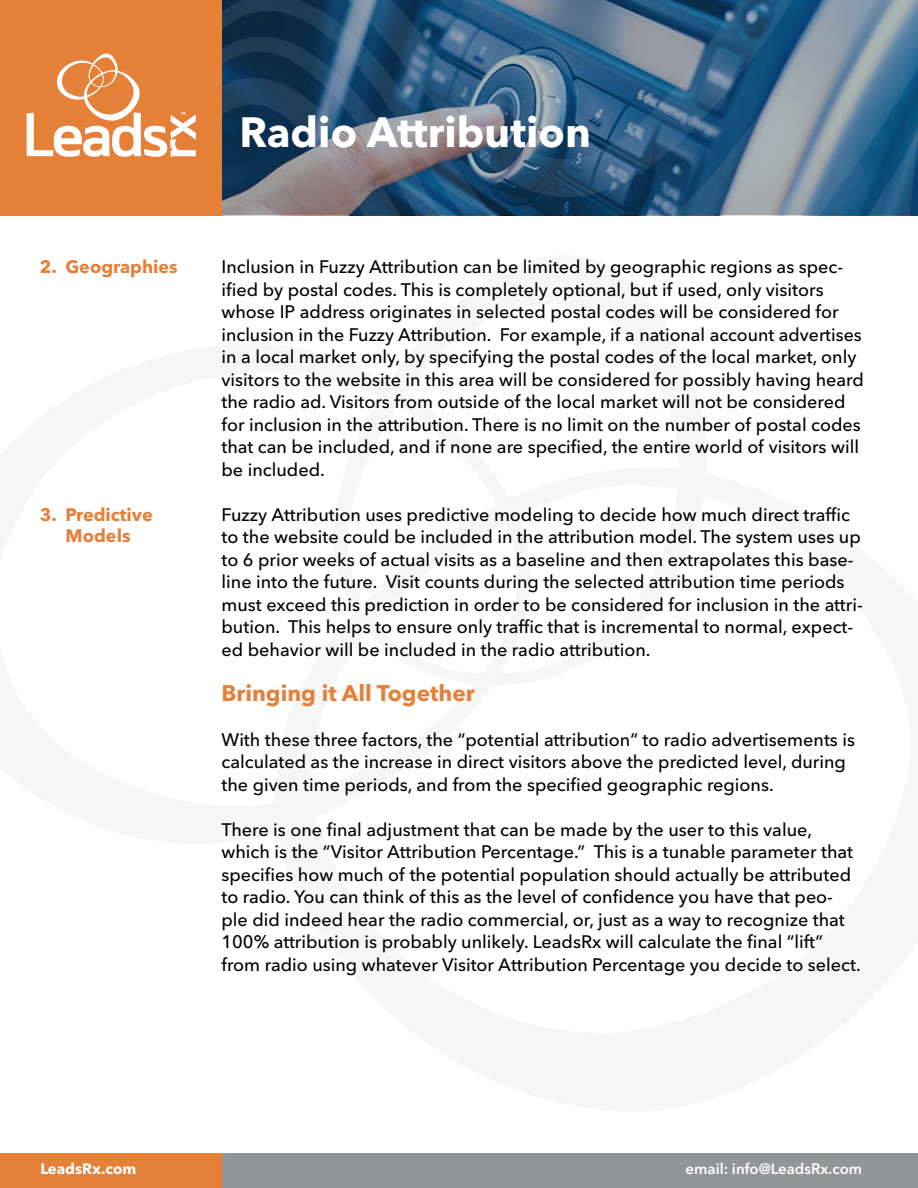
<style>
.page{position:relative;width:918px;height:1188px;background:#fff}
.page>*{position:absolute;margin:0;border:0;box-sizing:border-box;transform-origin:0 0}
.t1{font:700 42px "Avenir Next";color:#fff}
.t2{font:700 22.5px "Avenir Next";color:#e58038}
.t3{font:500 18px/22.5px "Avenir Next";color:#000}
.t4{font:700 18px/21.6px "Avenir Next";color:#e58038;text-align:center}
.t5{font:600 15px "Avenir Next";color:#fff}
.t6{font:700 15px "Avenir Next";color:#fff}
</style>
<div class="page">
<div style="left:0;top:1153px;width:918px;height:35px;background:#939598"></div>
<div style="left:0;top:1153px;width:222px;height:35px;background:#e58038"></div>
<svg style="left:222px;top:1px;width:695px;height:214px;background:#446682"></svg>
<div style="left:0;top:0;width:222px;height:216px;background:#e58038"></div>
<svg style="left:27px;top:54px;width:169px;height:103px"></svg>
<h1 class="t1" style="left:240px;top:96px;width:353px">Radio Attribution</h1>
<p class="t4" style="left:40px;top:256px;width:139px">2. Geographies</p>
<p class="t4" style="left:40px;top:504px;width:114px">3. Predictive<br>Models</p>
<p class="t3" style="left:222px;top:255px;width:644px">Inclusion in Fuzzy Attribution can be limited by geographic regions as spec&shy;ified by postal codes. This is completely optional, but if used, only visitors whose IP address originates in selected postal codes will be considered for inclusion in the Fuzzy Attribution. For example, if a national account advertises in a local market only, by specifying the postal codes of the local market, only visitors to the website in this area will be considered for possibly having heard the radio ad. Visitors from outside of the local market will not be considered for inclusion in the attribution. There is no limit on the number of postal codes that can be included, and if none are specified, the entire world of visitors will be included.</p>
<p class="t3" style="left:222px;top:502px;width:643px">Fuzzy Attribution uses predictive modeling to decide how much direct traffic to the website could be included in the attribution model. The system uses up to 6 prior weeks of actual visits as a baseline and then extrapolates this base&shy;line into the future. Visit counts during the selected attribution time periods must exceed this prediction in order to be considered for inclusion in the attri&shy;bution. This helps to ensure only traffic that is incremental to normal, expect&shy;ed behavior will be included in the radio attribution.</p>
<p class="t2" style="left:222px;top:673px;width:255px">Bringing it All Together</p>
<p class="t3" style="left:222px;top:727px;width:635px">With these three factors, the “potential attribution” to radio advertisements is calculated as the increase in direct visitors above the predicted level, during the given time periods, and from the specified geographic regions.</p>
<p class="t3" style="left:222px;top:817px;width:641px">There is one final adjustment that can be made by the user to this value, which is the “Visitor Attribution Percentage.” This is a tunable parameter that specifies how much of the potential population should actually be attributed to radio. You can think of this as the level of confidence you have that peo&shy;ple did indeed hear the radio commercial, or, just as a way to recognize that 100% attribution is probably unlikely. LeadsRx will calculate the final “lift” from radio using whatever Visitor Attribution Percentage you decide to select.</p>
<p class="t6" style="left:40px;top:1156px;width:98px">LeadsRx.com</p>
<p class="t5" style="left:685px;top:1156px;width:178px">email: info@LeadsRx.com</p>
</div>
